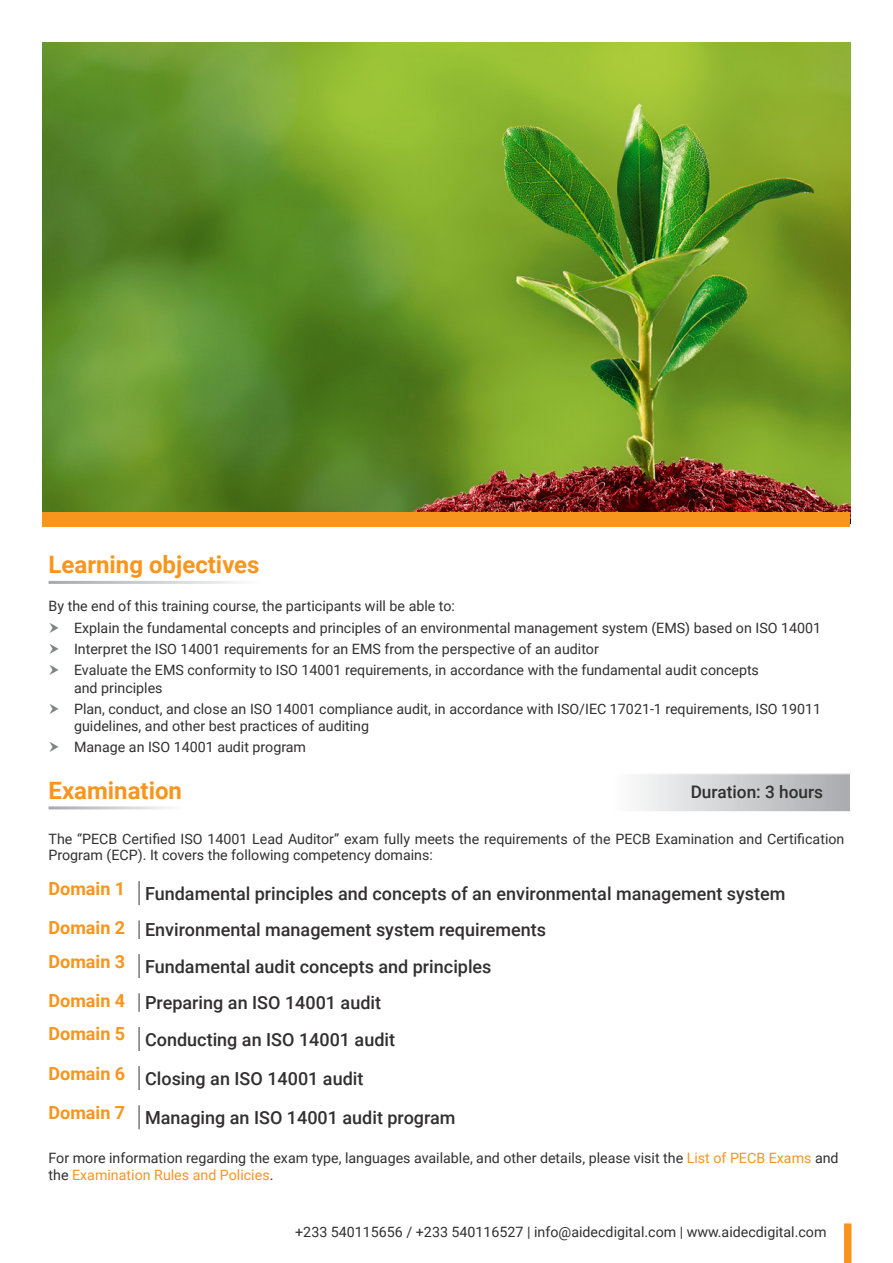
<style>
.page{position:relative;width:893px;height:1263px;background:#fff}
.page>*{position:absolute;margin:0;border:0;box-sizing:border-box;transform-origin:0 0}
.t1{font:700 24px "Roboto";color:#f8951d}
.t2{font:500 18px "Roboto";color:#312f30}
.t3{font:700 18px "Roboto";color:#f8951d}
.t4{font:500 17.25px "Roboto";color:#312f30}
.Bullet_Points{font:14.25px/17.1px "Roboto";color:#312f30}
.s1{color:#f8951d}
</style>
<div class="page">
<img style="left:43px;top:43px;width:807px;height:469px">
<div style="left:43px;top:512px;width:807px;height:15px;background:#f8951d"></div>
<svg style="left:639px;top:774px;width:211px;height:37px;background:#cecfd1"></svg>
<hr style="left:138px;top:881px;width:2px;height:24px;background:#76787b">
<svg style="left:138px;top:920px;width:2px;height:19px"></svg>
<hr style="left:138px;top:954px;width:2px;height:24px;background:#76787b">
<svg style="left:138px;top:993px;width:2px;height:19px"></svg>
<hr style="left:138px;top:1027px;width:2px;height:24px;background:#76787b">
<hr style="left:138px;top:1066px;width:2px;height:24px;background:#76787b">
<hr style="left:138px;top:1105px;width:2px;height:24px;background:#76787b">
<div style="left:844px;top:1223px;width:7px;height:40px;background:#f8951d"></div>
<p class="t1" style="left:49px;top:548px;width:213px">Learning objectives</p>
<p class="Bullet_Points" style="left:49px;top:597px;width:408px">By the end of this training course, the participants will be able to:</p>
<p class="Bullet_Points" style="left:74px;top:618px;width:749px">Explain the fundamental concepts and principles of an environmental management system (EMS) based on ISO 14001</p>
<p class="Bullet_Points" style="left:74px;top:640px;width:526px">Interpret the ISO 14001 requirements for an EMS from the perspective of an auditor</p>
<p class="Bullet_Points" style="left:74px;top:661px;width:686px">Evaluate the EMS conformity to ISO 14001 requirements, in accordance with the fundamental audit concepts and principles</p>
<p class="Bullet_Points" style="left:74px;top:700px;width:749px">Plan, conduct, and close an ISO 14001 compliance audit, in accordance with ISO/IEC 17021-1 requirements, ISO 19011 guidelines, and other best practices of auditing</p>
<p class="Bullet_Points" style="left:74px;top:738px;width:234px">Manage an ISO 14001 audit program</p>
<p class="t1" style="left:49px;top:773px;width:135px">Examination</p>
<p class="t4" style="left:691px;top:780px;width:134px">Duration: 3 hours</p>
<p class="Bullet_Points" style="left:49px;top:830px;width:797px;line-height:16.5px">The “PECB Certified ISO 14001 Lead Auditor” exam fully meets the requirements of the PECB Examination and Certification<br>Program (ECP). It covers the following competency domains:</p>
<p class="t3" style="left:49px;top:876px;width:78px">Domain 1</p>
<p class="t2" style="left:145px;top:881px;width:642px">Fundamental principles and concepts of an environmental management system</p>
<p class="t3" style="left:49px;top:915px;width:78px">Domain 2</p>
<p class="t2" style="left:145px;top:917px;width:403px">Environmental management system requirements</p>
<p class="t3" style="left:49px;top:948px;width:78px">Domain 3</p>
<p class="t2" style="left:145px;top:954px;width:348px">Fundamental audit concepts and principles</p>
<p class="t3" style="left:49px;top:988px;width:78px">Domain 4</p>
<p class="t2" style="left:145px;top:990px;width:237px">Preparing an ISO 14001 audit</p>
<p class="t3" style="left:49px;top:1021px;width:78px">Domain 5</p>
<p class="t2" style="left:145px;top:1027px;width:252px">Conducting an ISO 14001 audit</p>
<p class="t3" style="left:49px;top:1060px;width:78px">Domain 6</p>
<p class="t2" style="left:145px;top:1066px;width:220px">Closing an ISO 14001 audit</p>
<p class="t3" style="left:49px;top:1100px;width:78px">Domain 7</p>
<p class="t2" style="left:145px;top:1105px;width:312px">Managing an ISO 14001 audit program</p>
<p class="Bullet_Points" style="left:49px;top:1149px;width:792px;line-height:16.5px">For more information regarding the exam type, languages available, and other details, please visit the <span class="s1">List of PECB Exams</span> and the <span class="s1">Examination Rules and Policies</span>.</p>
<p class="Bullet_Points" style="left:295px;top:1222px;width:533px">+233 540115656 / +233 540116527 | info@aidecdigital.com | www.aidecdigital.com</p>
</div>
